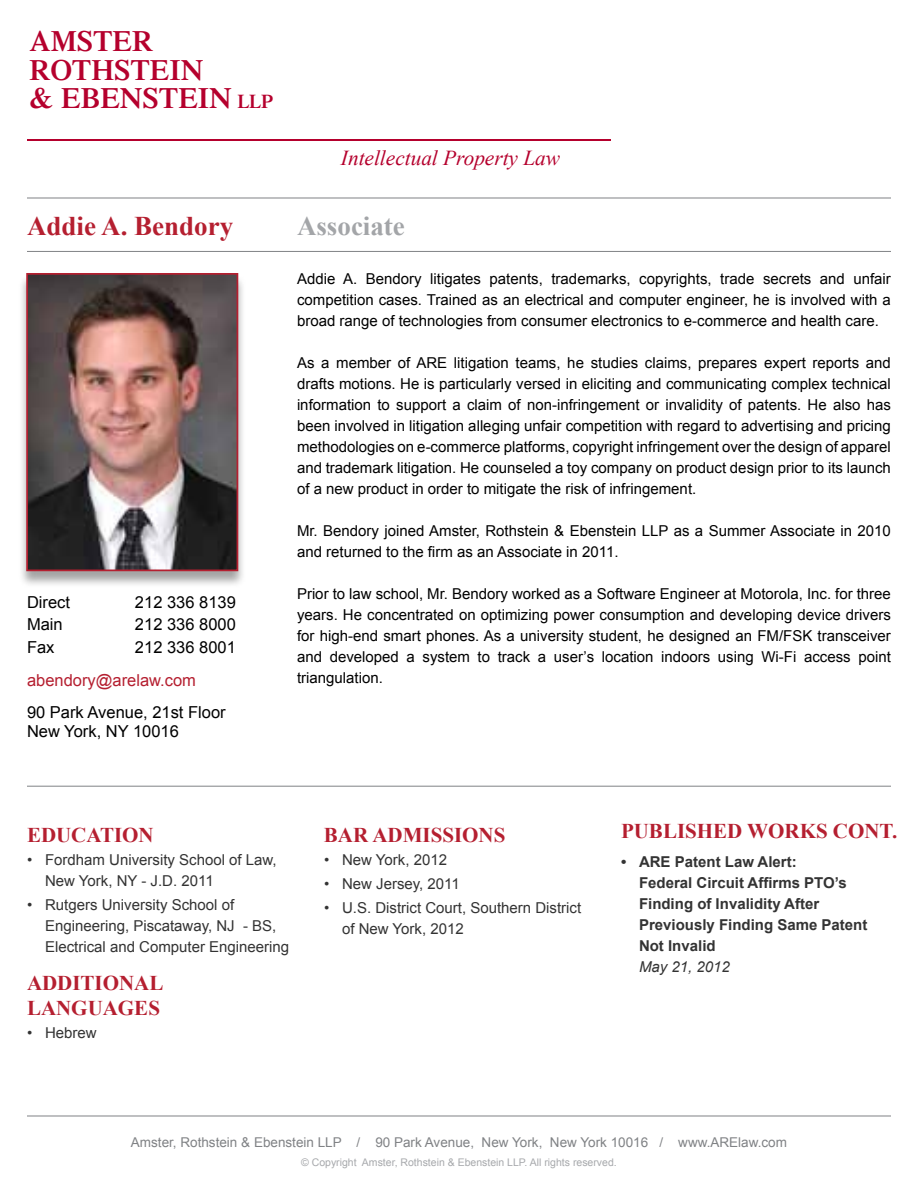
<style>
.page{position:relative;width:918px;height:1188px;background:#fff}
.page>*{position:absolute;margin:0;border:0;box-sizing:border-box;transform-origin:0 0}
.t1{font:600 29.25px/28.3px "Times";color:#b5002d}
.t2{font:700 27px "Times New Roman";color:#b51f30}
.t3{font:700 27px "Times New Roman";color:#a3a5a8}
.t4{font:italic 21.3px "Times New Roman";color:#b5002d}
.t5{font:700 21px/25.5px "Times New Roman";color:#b51f30}
.t6{font:16.5px/19.8px "Arial";color:#000}
.t7{font:16.5px "Arial";color:#b51f30}
.t8{font:15px/21px "Arial";color:#000;text-align:justify}
.t9{font:15px/21px "Arial";color:#333}
.t10{font:700 15px/21px "Arial";color:#333}
.t11{font:italic 15px "Arial";color:#333}
.t12{font:13.5px "Arial";color:#808285}
.t13{font:10.5px "Arial";color:#a7a9ac}
.s1{font-size:19.5px}
</style>
<div class="page">
<hr style="left:27px;top:140px;width:583px;height:1px;background:#b5002d">
<hr style="left:27px;top:1116px;width:864px;height:1px;background:#808285">
<div style="left:18px;top:274px;width:228px;height:315px;background:#000;opacity:.36"></div>
<img style="left:29px;top:276px;width:206px;height:292px">
<div style="left:26px;top:273px;width:212px;height:298px;border:2px solid #b51f30"></div>
<hr style="left:27px;top:198px;width:864px;height:1px;background:#808285">
<hr style="left:27px;top:251px;width:864px;height:1px;background:#808285">
<hr style="left:27px;top:786px;width:864px;height:1px;background:#808285">
<h1 class="t1" style="left:30px;top:27px;width:245px">AMSTER<br>ROTHSTEIN<br>&amp; EBENSTEIN <span class="s1">LLP</span></h1>
<h3 class="t4" style="left:341px;top:143px;width:221px">Intellectual Property Law</h3>
<h2 class="t2" style="left:27px;top:207px;width:208px">ADDIE A. BENDORY</h2>
<h2 class="t3" style="left:297px;top:207px;width:109px">ASSOCIATE</h2>
<p class="t6" style="left:27px;top:592px;width:45px">Direct</p>
<p class="t6" style="left:135px;top:592px;width:102px">212 336 8139</p>
<p class="t6" style="left:27px;top:614px;width:37px">Main</p>
<p class="t6" style="left:135px;top:614px;width:102px">212 336 8000</p>
<p class="t6" style="left:27px;top:637px;width:29px">Fax</p>
<p class="t6" style="left:135px;top:637px;width:102px">212 336 8001</p>
<p class="t7" style="left:27px;top:669px;width:171px">abendory@arelaw.com</p>
<p class="t6" style="left:27px;top:702px;width:200px">90 Park Avenue, 21st Floor<br>New York, NY 10016</p>
<p class="t8" style="left:297px;top:268px;width:595px">Addie A. Bendory litigates patents, trademarks, copyrights, trade secrets and unfair competition cases. Trained as an electrical and computer engineer, he is involved with a broad range of technologies from consumer electronics to e-commerce and health care.</p>
<p class="t8" style="left:297px;top:352px;width:595px">As a member of ARE litigation teams, he studies claims, prepares expert reports and drafts motions. He is particularly versed in eliciting and communicating complex technical information to support a claim of non-infringement or invalidity of patents. He also has been involved in litigation alleging unfair competition with regard to advertising and pricing methodologies on e-commerce platforms, copyright infringement over the design of apparel and trademark litigation. He counseled a toy company on product design prior to its launch of a new product in order to mitigate the risk of infringement.</p>
<p class="t8" style="left:297px;top:520px;width:595px">Mr. Bendory joined Amster, Rothstein &amp; Ebenstein LLP as a Summer Associate in 2010 and returned to the firm as an Associate in 2011.</p>
<p class="t8" style="left:297px;top:583px;width:595px">Prior to law school, Mr. Bendory worked as a Software Engineer at Motorola, Inc. for three years. He concentrated on optimizing power consumption and developing device drivers for high-end smart phones. As a university student, he designed an FM/FSK transceiver and developed a system to track a user’s location indoors using Wi-Fi access point triangulation.</p>
<h3 class="t5" style="left:27px;top:822px;width:128px">EDUCATION</h3>
<h3 class="t5" style="left:324px;top:822px;width:183px">BAR ADMISSIONS</h3>
<p class="t9" style="left:324px;top:850px;width:125px">• New York, 2012</p>
<p class="t9" style="left:324px;top:874px;width:137px">• New Jersey, 2011</p>
<p class="t9" style="left:342px;top:898px;width:241px;text-indent:-18px">• U.S. District Court, Southern District of New York, 2012</p>
<p class="t9" style="left:45px;top:850px;width:233px;text-indent:-18px">• Fordham University School of Law,<br>New York, NY - J.D. 2011</p>
<p class="t9" style="left:45px;top:895px;width:246px;text-indent:-18px">• Rutgers University School of<br>Engineering, Piscataway, NJ - BS,<br>Electrical and Computer Engineering</p>
<h3 class="t5" style="left:27px;top:969px;width:138px">ADDITIONAL<br>LANGUAGES</h3>
<p class="t9" style="left:27px;top:1023px;width:71px">• Hebrew</p>
<h3 class="t5" style="left:621px;top:818px;width:278px">PUBLISHED WORKS CONT.</h3>
<p class="t10" style="left:639px;top:852px;width:230px;text-indent:-18px">• ARE Patent Law Alert:<br>Federal Circuit Affirms PTO’s<br>Finding of Invalidity After<br>Previously Finding Same Patent<br>Not Invalid</p>
<p class="t11" style="left:639px;top:957px;width:92px">May 21, 2012</p>
<p class="t12" style="left:131px;top:1133px;width:658px">Amster, Rothstein &amp; Ebenstein LLP / 90 Park Avenue, New York, New York 10016 / www.ARElaw.com</p>
<p class="t13" style="left:301px;top:1156px;width:317px">© Copyright Amster, Rothstein &amp; Ebenstein LLP. All rights reserved.</p>
</div>
